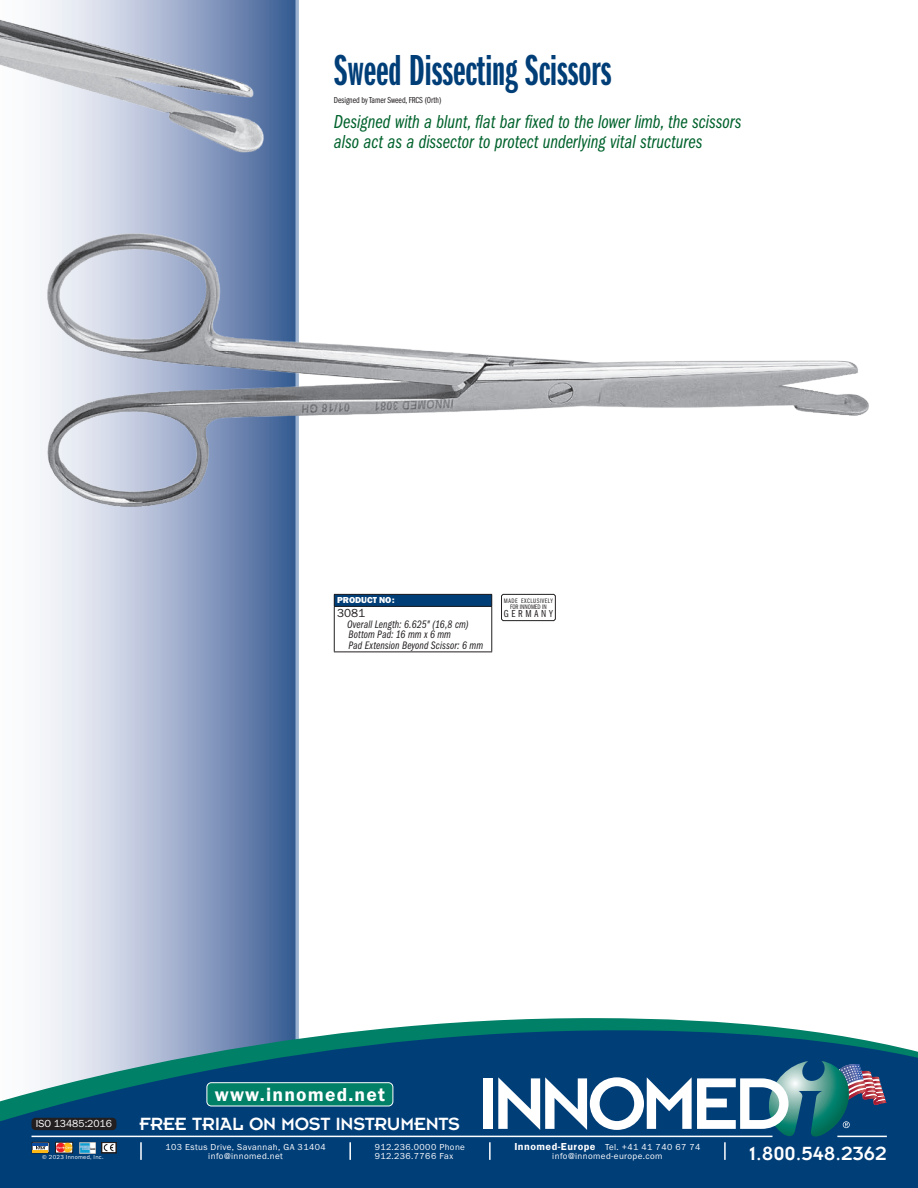
<style>
.page{position:relative;width:918px;height:1188px;background:#fff}
.page>*{position:absolute;margin:0;border:0;box-sizing:border-box;transform-origin:0 0}
.t1{font:45px "ITC Franklin Gothic Std Dm X Cp";color:#003e78}
.t2{font:21px "Insignia LT Pro";color:#fff}
.t3{font:19.5px/19.5px "ITC Franklin Gothic Std Bk Cp It";color:#00622c}
.t4{font:19.5px "Insignia LT Pro";letter-spacing:-.01em;color:#fff}
.t5{font:19.5px "Franklin Gothic URW Dem";letter-spacing:.06em;color:#fff}
.t6{font:12px "Franklin Gothic URW Boo";color:#231f20}
.t7{font:11.25px/10.5px "ITC Franklin Gothic Std Bk Cp It";letter-spacing:.01em;color:#231f20}
.t8{font:10.65px "Franklin Gothic URW Boo";letter-spacing:-.005em;color:#fff}
.t9{font:10.5px "ITC Franklin Gothic Std Bk Cp";letter-spacing:.265em;color:#231f20}
.t10{font:9px/9px "Franklin Gothic URW Boo";letter-spacing:.045em;color:#fff;text-align:center}
.t11{font:9px "ITC Franklin Gothic Std Bk Cp";letter-spacing:-.005em;color:#231f20}
.t12{font:9px "Franklin Gothic URW Hea";letter-spacing:-.005em;color:#fff}
.t13{font:6.75px/6px "ITC Franklin Gothic Std Bk Cp";letter-spacing:.075em;color:#231f20;text-align:center}
.t14{font:6px "Franklin Gothic URW Boo";letter-spacing:.045em;color:#fff}
.s1{font-family:"Franklin Gothic URW Dem";font-size:10.5px}
</style>
<div class="page">
<svg style="left:40px;top:0;width:256px;height:1018px;background:#a1b0cd"></svg>
<hr style="left:296px;top:0;width:2px;height:1044px;background:#cfd6e6">
<img style="left:0;top:0;width:285px;height:172px">
<img style="left:40px;top:222px;width:829px;height:298px">
<div style="left:334px;top:594px;width:158px;height:12px;background:#003e78"></div>
<hr style="left:334px;top:607px;width:1px;height:45px;background:#231f20">
<hr style="left:491px;top:607px;width:1px;height:45px;background:#231f20">
<hr style="left:334px;top:652px;width:158px;height:1px;background:#231f20">
<hr style="left:334px;top:594px;width:158px;height:1px;background:#231f20">
<hr style="left:334px;top:606px;width:158px;height:1px;background:#231f20">
<svg style="left:501px;top:593px;width:55px;height:28px"></svg>
<svg style="left:0;top:1018px;width:918px;height:170px;background:#28638b"></svg>
<svg style="left:32px;top:1142px;width:17px;height:11px"></svg>
<hr style="left:33px;top:1143px;width:15px;height:3px;background:#0d4da1">
<svg style="left:55px;top:1142px;width:18px;height:11px"></svg>
<img style="left:79px;top:1142px;width:17px;height:11px">
<div style="left:101px;top:1142px;width:15px;height:11px;border:1px solid #231f20"></div>
<svg style="left:104px;top:1144px;width:10px;height:7px"></svg>
<div style="left:102px;top:1142px;width:14px;height:11px;border:1px solid #231f20"></div>
<div style="left:483px;top:1078px;width:10px;height:51px;background:#fff"></div>
<svg style="left:498px;top:1061px;width:388px;height:99px"></svg>
<div style="left:32px;top:1118px;width:84px;height:12px;background:#231f20;border-radius:4px"></div>
<div style="left:207px;top:1083px;width:186px;height:23px;background:#008066;border-radius:4px"></div>
<div style="left:207px;top:1082px;width:186px;height:24px;border:1px solid #fff;border-radius:4px"></div>
<h1 class="t1" style="left:334px;top:46px;width:279px">Sweed Dissecting Scissors</h1>
<p class="t11" style="left:334px;top:95px;width:109px">Designed by Tamer Sweed, FRCS (Orth)</p>
<h3 class="t3" style="left:334px;top:113px;width:409px">Designed with a blunt, flat bar fixed to the lower limb, the scissors also act as a dissector to protect underlying vital structures</h3>
<p class="t12" style="left:337px;top:595px;width:59px">PRODUCT NO:</p>
<h3 class="t6" style="left:337px;top:606px;width:29px">3081</h3>
<p class="t7" style="left:347px;top:619px;width:138px">Overall Length: 6.625" (16,8 cm)<br>Bottom Pad: 16 mm x 6 mm<br>Pad Extension Beyond Scissor: 6 mm</p>
<p class="t13" style="left:504px;top:598px;width:51px">MADE EXCLUSIVELY<br>FOR INNOMED IN</p>
<p class="t9" style="left:504px;top:608px;width:51px">GERMANY</p>
<p class="t8" style="left:36px;top:1117px;width:78px">ISO 13485:2016</p>
<h3 class="t5" style="left:215px;top:1082px;width:172px">www.innomed.net</h3>
<h3 class="t4" style="left:140px;top:1114px;width:322px">FREE TRIAL ON MOST INSTRUMENTS</h3>
<p class="t10" style="left:166px;top:1142px;width:162px">103 Estus Drive, Savannah, GA 31404 info@innomed.net</p>
<p class="t10" style="left:375px;top:1142px;width:92px;text-align:left">912.236.0000 Phone<br>912.236.7766 Fax</p>
<p class="t10" style="left:514px;top:1142px;width:188px"><span class="s1">Innomed-Europe</span> Tel. +41 41 740 67 74</p>
<p class="t14" style="left:42px;top:1153px;width:63px">© 2023 Innomed, Inc.</p>
<p class="t10" style="left:552px;top:1151px;width:112px">info@innomed-europe.com</p>
<h2 class="t2" style="left:749px;top:1143px;width:139px">1.800.548.2362</h2>
</div>
